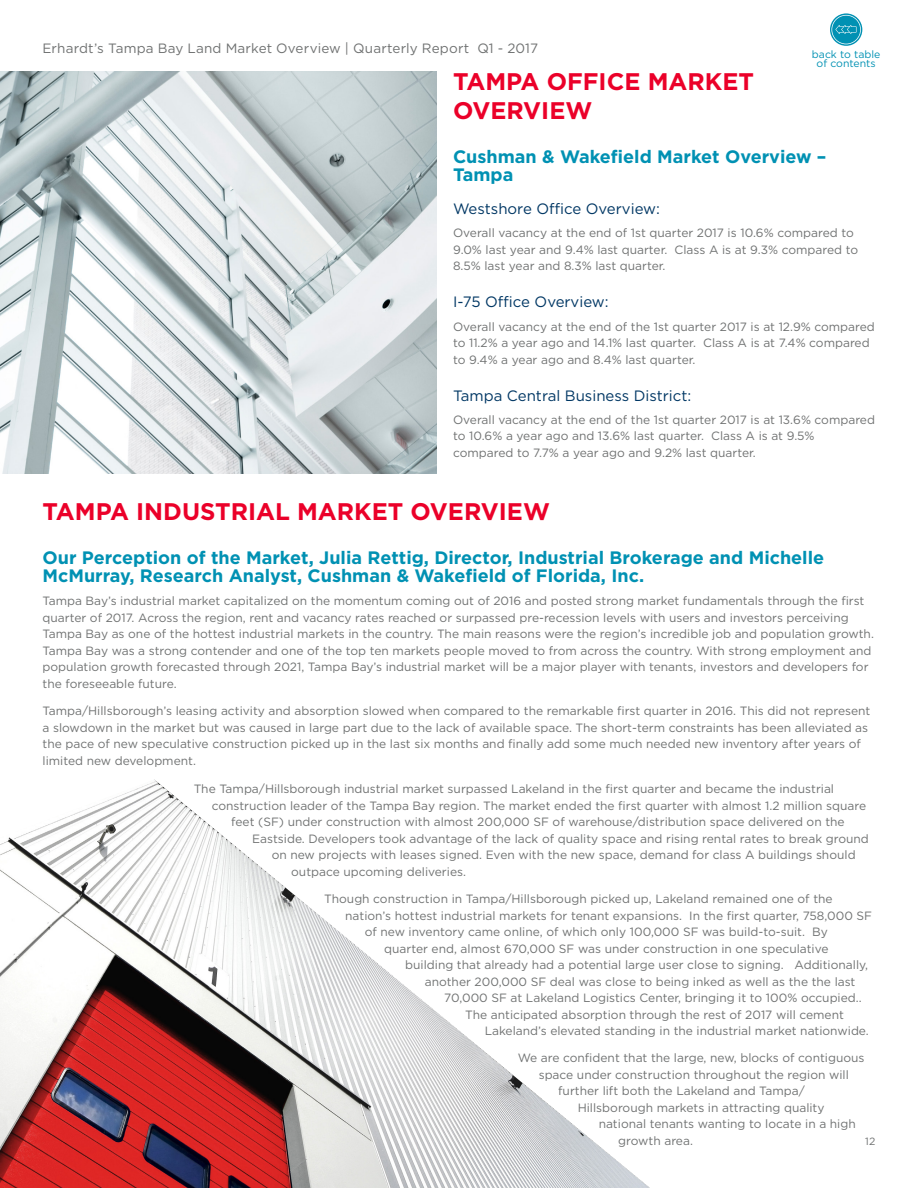
<style>
.page{position:relative;width:918px;height:1188px;background:#fff}
.page>*{position:absolute;margin:0;border:0;box-sizing:border-box;transform-origin:0 0}
.t1{font:700 24px/28.5px "Gotham";color:#eb0029}
.t2{font:700 18px/18px "Gotham";color:#0091b3}
.t3{font:15px "Gotham";color:#003764}
.t4{font:13.5px "Gotham";letter-spacing:.01em;color:#707272}
.t5{font:12px/16.5px "Gotham";color:#707272}
.t6{font:10.5px/9px "Gotham";color:#0091b3;text-align:center}
.t7{font:10.5px "Gotham";color:#707272}
</style>
<div class="page">
<svg style="left:830px;top:13px;width:32px;height:33px"></svg>
<svg style="left:831px;top:15px;width:30px;height:29px"></svg>
<img style="left:0;top:71px;width:436px;height:402px">
<img style="left:0;top:780px;width:650px;height:408px">
<p class="t4" style="left:43px;top:40px;width:497px">Erhardt’s Tampa Bay Land Market Overview | Quarterly Report Q1 - 2017</p>
<p class="t6" style="left:812px;top:50px;width:70px">back to table of contents</p>
<h1 class="t1" style="left:453px;top:67px;width:302px">TAMPA OFFICE MARKET<br>OVERVIEW</h1>
<h2 class="t2" style="left:453px;top:147px;width:375px">Cushman &amp; Wakefield Market Overview –<br>Tampa</h2>
<p class="t3" style="left:453px;top:199px;width:208px">Westshore Office Overview:</p>
<p class="t5" style="left:453px;top:224px;width:407px">Overall vacancy at the end of 1st quarter 2017 is 10.6% compared to<br>9.0% last year and 9.4% last quarter. Class A is at 9.3% compared to<br>8.5% last year and 8.3% last quarter.</p>
<p class="t3" style="left:453px;top:292px;width:157px">I-75 Office Overview:</p>
<p class="t5" style="left:453px;top:318px;width:423px">Overall vacancy at the end of the 1st quarter 2017 is at 12.9% compared to 11.2% a year ago and 14.1% last quarter. Class A is at 7.4% compared to 9.4% a year ago and 8.4% last quarter.</p>
<p class="t3" style="left:453px;top:386px;width:240px">Tampa Central Business District:</p>
<p class="t5" style="left:453px;top:411px;width:424px">Overall vacancy at the end of the 1st quarter 2017 is at 13.6% compared to 10.6% a year ago and 13.6% last quarter. Class A is at 9.5% compared to 7.7% a year ago and 9.2% last quarter.</p>
<h1 class="t1" style="left:43px;top:497px;width:509px">TAMPA INDUSTRIAL MARKET OVERVIEW</h1>
<h2 class="t2" style="left:43px;top:549px;width:783px">Our Perception of the Market, Julia Rettig, Director, Industrial Brokerage and Michelle<br>McMurray, Research Analyst, Cushman &amp; Wakefield of Florida, Inc.</h2>
<p class="t5" style="left:43px;top:593px;width:833px">Tampa Bay’s industrial market capitalized on the momentum coming out of 2016 and posted strong market fundamentals through the first quarter of 2017. Across the region, rent and vacancy rates reached or surpassed pre-recession levels with users and investors perceiving Tampa Bay as one of the hottest industrial markets in the country. The main reasons were the region’s incredible job and population growth.<br>Tampa Bay was a strong contender and one of the top ten markets people moved to from across the country. With strong employment and population growth forecasted through 2021, Tampa Bay’s industrial market will be a major player with tenants, investors and developers for the foreseeable future.</p>
<p class="t5" style="left:43px;top:702px;width:829px">Tampa/Hillsborough’s leasing activity and absorption slowed when compared to the remarkable first quarter in 2016. This did not represent a slowdown in the market but was caused in large part due to the lack of available space. The short-term constraints has been alleviated as the pace of new speculative construction picked up in the last six months and finally add some much needed new inventory after years of limited new development.</p>
<p class="t5" style="left:194px;top:781px;width:642px">The Tampa/Hillsborough industrial market surpassed Lakeland in the first quarter and became the industrial</p>
<p class="t5" style="left:212px;top:797px;width:656px">construction leader of the Tampa Bay region. The market ended the first quarter with almost 1.2 million square</p>
<p class="t5" style="left:231px;top:814px;width:615px">feet (SF) under construction with almost 200,000 SF of warehouse/distribution space delivered on the</p>
<p class="t5" style="left:252px;top:830px;width:618px">Eastside. Developers took advantage of the lack of quality space and rising rental rates to break ground</p>
<p class="t5" style="left:272px;top:847px;width:585px">on new projects with leases signed. Even with the new space, demand for class A buildings should</p>
<p class="t5" style="left:291px;top:863px;width:176px">outpace upcoming deliveries.</p>
<p class="t5" style="left:324px;top:890px;width:510px">Though construction in Tampa/Hillsborough picked up, Lakeland remained one of the</p>
<p class="t5" style="left:345px;top:907px;width:528px">nation’s hottest industrial markets for tenant expansions. In the first quarter, 758,000 SF</p>
<p class="t5" style="left:365px;top:923px;width:465px">of new inventory came online, of which only 100,000 SF was build-to-suit. By</p>
<p class="t5" style="left:384px;top:940px;width:446px">quarter end, almost 670,000 SF was under construction in one speculative</p>
<p class="t5" style="left:405px;top:956px;width:464px">building that already had a potential large user close to signing. Additionally,</p>
<p class="t5" style="left:425px;top:973px;width:432px">another 200,000 SF deal was close to being inked as well as the the last</p>
<p class="t5" style="left:444px;top:989px;width:419px">70,000 SF at Lakeland Logistics Center, bringing it to 100% occupied..</p>
<p class="t5" style="left:465px;top:1006px;width:380px">The anticipated absorption through the rest of 2017 will cement</p>
<p class="t5" style="left:485px;top:1022px;width:386px">Lakeland’s elevated standing in the industrial market nationwide.</p>
<p class="t5" style="left:518px;top:1050px;width:348px">We are confident that the large, new, blocks of contiguous</p>
<p class="t5" style="left:539px;top:1066px;width:312px">space under construction throughout the region will</p>
<p class="t5" style="left:558px;top:1083px;width:248px">further lift both the Lakeland and Tampa/</p>
<p class="t5" style="left:578px;top:1099px;width:248px">Hillsborough markets in attracting quality</p>
<p class="t5" style="left:599px;top:1116px;width:259px">national tenants wanting to locate in a high</p>
<p class="t5" style="left:618px;top:1132px;width:76px">growth area.</p>
<p class="t7" style="left:865px;top:1135px;width:12px">12</p>
</div>
